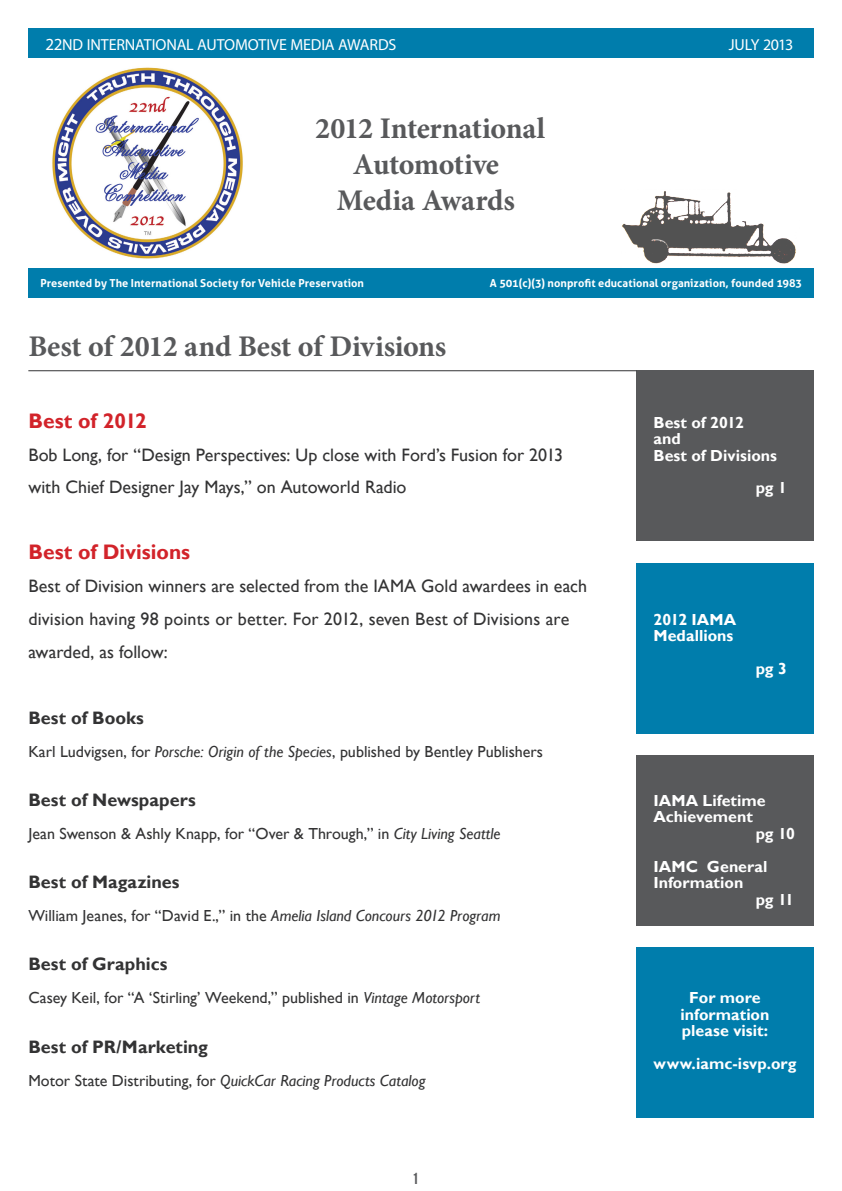
<style>
.page{position:relative;width:842px;height:1191px;background:#fff}
.page>*{position:absolute;margin:0;border:0;box-sizing:border-box;transform-origin:0 0}
.t1{font:700 30px/36px "Minion Pro";letter-spacing:-.01em;color:#58595b;text-align:center}
.t2{font:700 21px "Gill Sans";letter-spacing:.005em;color:#d2232a}
.t3{font:18px/32.9px "Gill Sans";color:#333334}
.t4{font:700 18px "Gill Sans";letter-spacing:.005em;color:#333334}
.t5{font:16px "Gill Sans";color:#333334}
.t6{font:700 16px/16.4px "Gill Sans";color:#fff}
.t7{font:italic 16px "Gill Sans";color:#333334}
.t8{font:16px "Myriad Pro";letter-spacing:-.01em;color:#fff}
.t9{font:16px "Myriad Pro";letter-spacing:-.04em;color:#fff}
.t10{font:16px "Bebas Neue";color:#58595b}
.t11{font:700 11px "Aller";letter-spacing:.005em;color:#fff}
.s1{font-size:17px}
.s2{font-style:italic}
.s3{font-style:normal}
</style>
<div class="page">
<div style="left:636px;top:370px;width:178px;height:171px;background:#58595b"></div>
<div style="left:636px;top:947px;width:178px;height:171px;background:#007dac"></div>
<div style="left:636px;top:562px;width:178px;height:171px;background:#007dac"></div>
<div style="left:636px;top:755px;width:178px;height:171px;background:#58595b"></div>
<img style="left:52px;top:67px;width:191px;height:192px">
<div style="left:28px;top:28px;width:786px;height:30px;background:#007dac"></div>
<img style="left:622px;top:191px;width:174px;height:73px">
<div style="left:28px;top:268px;width:786px;height:30px;background:#007dac"></div>
<hr style="left:28px;top:370px;width:608px;height:1px;background:#333334">
<p class="t8" style="left:45px;top:34px;width:352px"><span class="s1">22</span>ND INTERNATIONAL AUTOMOTIVE MEDIA AWARDS</p>
<p class="t9" style="left:729px;top:34px;width:66px">JULY 2013</p>
<h1 class="t1" style="left:315px;top:110px;width:232px">2012 International<br>Automotive<br>Media Awards</h1>
<p class="t11" style="left:40px;top:276px;width:325px">Presented by The International Society for Vehicle Preservation</p>
<p class="t11" style="left:490px;top:276px;width:314px">A 501(c)(3) nonprofit educational organization, founded 1983</p>
<h1 class="t1" style="left:28px;top:328px;width:420px">Best of 2012 and Best of Divisions</h1>
<h2 class="t2" style="left:28px;top:408px;width:120px">Best of 2012</h2>
<p class="t3" style="left:28px;top:438px;width:536px">Bob Long, for “Design Perspectives: Up close with Ford’s Fusion for 2013 with Chief Designer Jay Mays,” on Autoworld Radio</p>
<h2 class="t2" style="left:28px;top:539px;width:163px">Best of Divisions</h2>
<p class="t3" style="left:28px;top:570px;width:560px">Best of Division winners are selected from the IAMA Gold awardees in each division having 98 points or better. For 2012, seven Best of Divisions are awarded, as follow:</p>
<p class="t4" style="left:28px;top:707px;width:117px">Best of Books</p>
<p class="t5" style="left:28px;top:742px;width:516px">Karl Ludvigsen, for <span class="s2">Porsche: Origin of the Species</span>, published by Bentley Publishers</p>
<p class="t4" style="left:28px;top:789px;width:169px">Best of Newspapers</p>
<p class="t5" style="left:28px;top:824px;width:474px">Jean Swenson &amp; Ashly Knapp, for “Over &amp; Through,” in <span class="s2">City Living Seattle</span></p>
<p class="t4" style="left:28px;top:871px;width:153px">Best of Magazines</p>
<p class="t5" style="left:28px;top:906px;width:474px">William Jeanes, for “David E.,” in the <span class="s2">Amelia Island Concours 2012 Program</span></p>
<p class="t4" style="left:28px;top:953px;width:141px">Best of Graphics</p>
<p class="t5" style="left:28px;top:988px;width:453px">Casey Keil, for “A ‘Stirling’ Weekend,” published in <span class="s2">Vintage Motorsport</span></p>
<p class="t4" style="left:28px;top:1035px;width:181px">Best of PR/Marketing</p>
<p class="t7" style="left:28px;top:1070px;width:399px"><span class="s3">Motor State Distributing, for</span> QuickCar Racing Products Catalog</p>
<p class="t10" style="left:412px;top:1169px;width:8px">1</p>
<p class="t6" style="left:653px;top:414px;width:125px">Best of 2012<br>and<br>Best of Divisions</p>
<p class="t6" style="left:756px;top:480px;width:33px">pg 1</p>
<p class="t6" style="left:653px;top:612px;width:84px">2012 IAMA<br>Medallions</p>
<p class="t6" style="left:756px;top:661px;width:33px">pg 3</p>
<p class="t6" style="left:653px;top:792px;width:114px">IAMA Lifetime</p>
<p class="t6" style="left:653px;top:809px;width:101px">Achievement</p>
<p class="t6" style="left:756px;top:825px;width:41px">pg 10</p>
<p class="t6" style="left:653px;top:858px;width:116px">IAMC General</p>
<p class="t6" style="left:653px;top:875px;width:91px">Information</p>
<p class="t6" style="left:756px;top:891px;width:40px">pg 11</p>
<p class="t6" style="left:681px;top:990px;width:90px;text-align:center">For more information please visit:</p>
<p class="t6" style="left:654px;top:1056px;width:144px">www.iamc-isvp.org</p>
</div>
